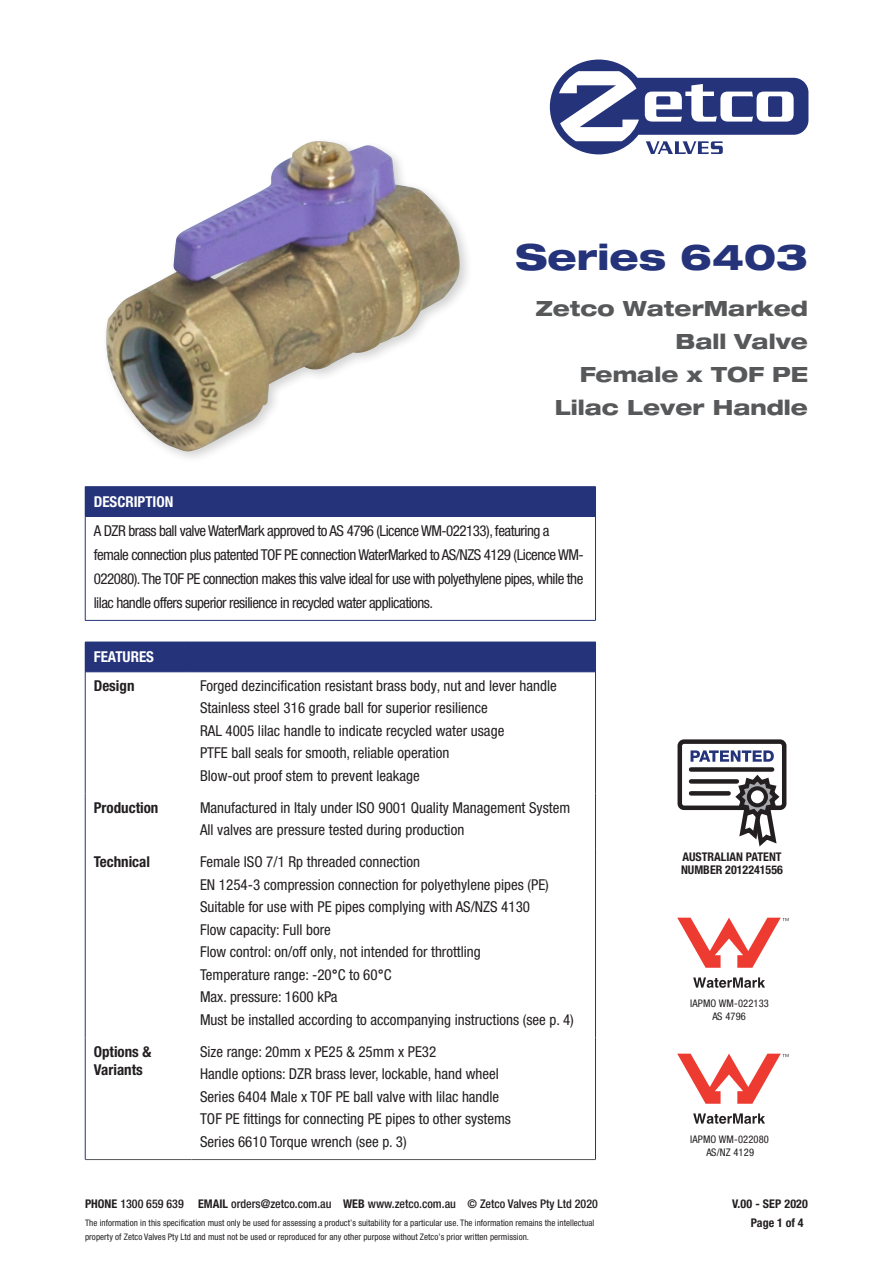
<style>
.page{position:relative;width:893px;height:1263px;background:#fff}
.page>*{position:absolute;margin:0;border:0;box-sizing:border-box;transform-origin:0 0}
.Page_1_Series{font:800 expanded 36px "Helvetica Neue LT Pro";color:#24337a}
.t1{font:800 expanded 21px/33px "Helvetica Neue LT Pro";color:#57585a;text-align:right}
.Feature_Text{font:condensed 15px "Helvetica Neue LT Pro";color:#231f20}
.Description_Text{font:condensed 15px/24px "Helvetica Neue LT Pro";letter-spacing:-.035em;color:#231f20}
.Feature_Text-2{font:700 condensed 15px/18px "Helvetica Neue LT Pro";color:#231f20}
.Table_Header{font:700 condensed 15px "Helvetica Neue LT Pro";color:#fff}
.Feature_Header{font:700 condensed 15px "Helvetica Neue LT Pro";color:#231f20}
.t2{font:500 condensed 12px "Helvetica Neue LT Pro";color:#231f20}
.Left_SubHead{font:700 condensed 12px "Helvetica Neue LT Pro";color:#231f20}
.t3{font:condensed 10.5px/12.6px "Helvetica Neue";letter-spacing:.015em;color:#231f20;text-align:center}
.t4{font:condensed 9px/13.5px "Helvetica Neue LT Pro";letter-spacing:.005em;color:#231f20}
.s1{font-weight:700}
</style>
<div class="page">
<svg style="left:550px;top:60px;width:258px;height:94px"></svg>
<div style="left:85px;top:487px;width:510px;height:29px;background:#24337a"></div>
<hr style="left:85px;top:486px;width:511px;height:1px;background:#24337a">
<svg style="left:595px;top:487px;width:1px;height:29px"></svg>
<hr style="left:85px;top:516px;width:511px;height:1px;background:#24337a">
<hr style="left:85px;top:517px;width:1px;height:103px;background:#24337a">
<hr style="left:595px;top:517px;width:1px;height:103px;background:#24337a">
<hr style="left:85px;top:620px;width:511px;height:1px;background:#24337a">
<div style="left:85px;top:642px;width:510px;height:30px;background:#24337a"></div>
<hr style="left:595px;top:642px;width:1px;height:30px;background:#24337a">
<hr style="left:85px;top:672px;width:1px;height:122px;background:#24337a">
<hr style="left:595px;top:672px;width:1px;height:122px;background:#24337a">
<hr style="left:85px;top:794px;width:1px;height:54px;background:#24337a">
<hr style="left:595px;top:794px;width:1px;height:54px;background:#24337a">
<hr style="left:85px;top:848px;width:1px;height:189px;background:#24337a">
<hr style="left:595px;top:848px;width:1px;height:189px;background:#24337a">
<hr style="left:85px;top:1037px;width:1px;height:122px;background:#24337a">
<hr style="left:595px;top:1037px;width:1px;height:122px;background:#24337a">
<hr style="left:85px;top:1159px;width:107px;height:1px;background:#57585a">
<hr style="left:192px;top:1159px;width:404px;height:1px;background:#57585a">
<img style="left:106px;top:141px;width:355px;height:310px">
<svg style="left:693px;top:1113px;width:72px;height:11px"></svg>
<svg style="left:677px;top:1054px;width:112px;height:50px"></svg>
<svg style="left:693px;top:977px;width:72px;height:11px"></svg>
<svg style="left:677px;top:918px;width:112px;height:50px"></svg>
<div style="left:677px;top:739px;width:109px;height:71px;border:4px solid #231f20;border-radius:4px"></div>
<svg style="left:732px;top:771px;width:51px;height:76px"></svg>
<div style="left:749px;top:788px;width:17px;height:17px;background:#fff;border-radius:50%"></div>
<div style="left:747px;top:786px;width:21px;height:21px;border:4px solid #231f20;border-radius:50%"></div>
<div style="left:691px;top:767px;width:81px;height:5px;background:#231f20"></div>
<div style="left:691px;top:779px;width:46px;height:5px;background:#231f20"></div>
<div style="left:691px;top:791px;width:38px;height:5px;background:#231f20"></div>
<svg style="left:690px;top:750px;width:84px;height:12px"></svg>
<p class="Page_1_Series" style="left:515px;top:234px;width:294px">Series 6403</p>
<p class="t1" style="left:536px;top:291px;width:274px">Zetco WaterMarked<br>Ball Valve<br>Female x TOF PE<br>Lilac Lever Handle</p>
<p class="Table_Header" style="left:94px;top:493px;width:81px">DESCRIPTION</p>
<p class="Description_Text" style="left:94px;top:518px;width:492px">A DZR brass ball valve WaterMark approved to AS 4796 (Licence WM-022133), featuring a female connection plus patented TOF PE connection WaterMarked to AS/NZS 4129 (Licence WM-022080). The TOF PE connection makes this valve ideal for use with polyethylene pipes, while the lilac handle offers superior resilience in recycled water applications.</p>
<p class="Table_Header" style="left:94px;top:648px;width:62px">FEATURES</p>
<p class="Feature_Header" style="left:94px;top:676px;width:42px">Design</p>
<p class="Feature_Text" style="left:200px;top:677px;width:358px">Forged dezincification resistant brass body, nut and lever handle</p>
<p class="Feature_Text" style="left:200px;top:699px;width:289px">Stainless steel 316 grade ball for superior resilience</p>
<p class="Feature_Text" style="left:200px;top:722px;width:306px">RAL 4005 lilac handle to indicate recycled water usage</p>
<p class="Feature_Text" style="left:200px;top:744px;width:251px">PTFE ball seals for smooth, reliable operation</p>
<p class="Feature_Text" style="left:200px;top:767px;width:221px">Blow-out proof stem to prevent leakage</p>
<p class="Feature_Header" style="left:94px;top:798px;width:66px">Production</p>
<p class="Feature_Text" style="left:200px;top:799px;width:372px">Manufactured in Italy under ISO 9001 Quality Management System</p>
<p class="Feature_Text" style="left:200px;top:821px;width:266px">All valves are pressure tested during production</p>
<p class="Feature_Text-2" style="left:94px;top:853px;width:58px">Technical</p>
<p class="Feature_Text" style="left:200px;top:853px;width:222px">Female ISO 7/1 Rp threaded connection</p>
<p class="Feature_Text" style="left:200px;top:876px;width:350px">EN 1254-3 compression connection for polyethylene pipes (PE)</p>
<p class="Feature_Text" style="left:200px;top:898px;width:332px">Suitable for use with PE pipes complying with AS/NZS 4130</p>
<p class="Feature_Text" style="left:200px;top:921px;width:132px">Flow capacity: Full bore</p>
<p class="Feature_Text" style="left:200px;top:943px;width:282px">Flow control: on/off only, not intended for throttling</p>
<p class="Feature_Text" style="left:200px;top:966px;width:193px">Temperature range: -20<span class="s1">°</span>C to 60<span class="s1">°</span>C</p>
<p class="Feature_Text" style="left:200px;top:988px;width:139px">Max. pressure: 1600 kPa</p>
<p class="Feature_Text" style="left:200px;top:1011px;width:375px">Must be installed according to accompanying instructions (see p. 4)</p>
<p class="Feature_Text-2" style="left:94px;top:1042px;width:59px">Options &amp;<br>Variants</p>
<p class="Feature_Text" style="left:200px;top:1043px;width:238px">Size range: 20mm x PE25 &amp; 25mm x PE32</p>
<p class="Left_SubHead" style="left:682px;top:850px;width:101px">AUSTRALIAN PATENT</p>
<p class="Left_SubHead" style="left:681px;top:862px;width:103px">NUMBER 2012241556</p>
<p class="t3" style="left:690px;top:997px;width:80px">IAPMO WM-022133<br>AS 4796</p>
<p class="Feature_Text" style="left:200px;top:1065px;width:300px">Handle options: DZR brass lever, lockable, hand wheel</p>
<p class="Feature_Text" style="left:200px;top:1088px;width:301px">Series 6404 Male x TOF PE ball valve with lilac handle</p>
<p class="Feature_Text" style="left:200px;top:1110px;width:312px">TOF PE fittings for connecting PE pipes to other systems</p>
<p class="Feature_Text" style="left:200px;top:1133px;width:208px">Series 6610 Torque wrench (see p. 3)</p>
<p class="t3" style="left:690px;top:1133px;width:80px">IAPMO WM-022080<br>AS/NZ 4129</p>
<p class="t2" style="left:85px;top:1196px;width:514px"><span class="s1">PHONE</span> 1300 659 639 <span class="s1">EMAIL</span> orders@zetco.com.au <span class="s1">WEB</span> www.zetco.com.au © Zetco Valves Pty Ltd 2020</p>
<p class="t4" style="left:85px;top:1216px;width:511px">The information in this specification must only be used for assessing a product’s suitability for a particular use. The information remains the intellectual property of Zetco Valves Pty Ltd and must not be used or reproduced for any other purpose without Zetco’s prior written permission.</p>
<p class="Left_SubHead" style="left:732px;top:1196px;width:77px">V.00 - Sep 2020</p>
<p class="Left_SubHead" style="left:751px;top:1215px;width:54px">Page 1 of 4</p>
</div>
